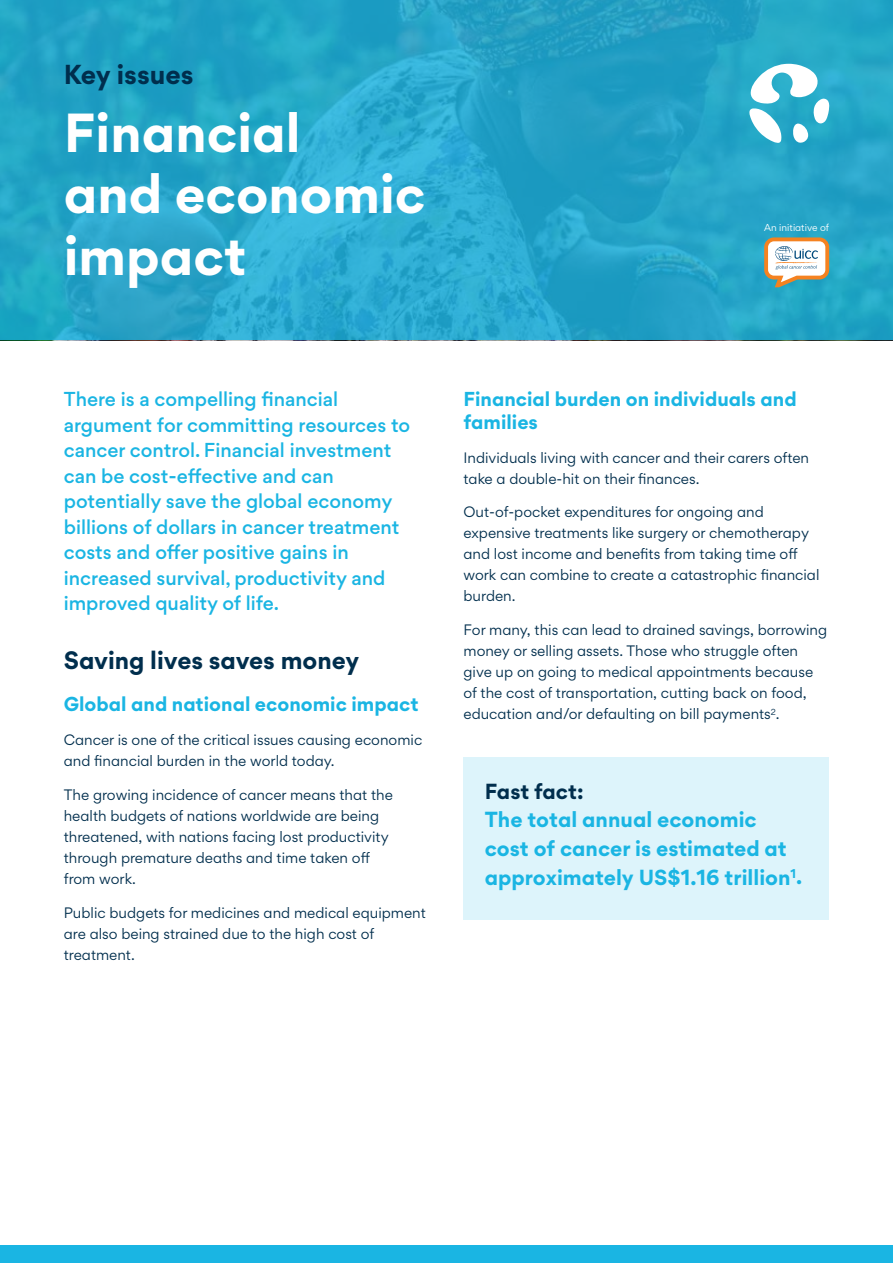
<style>
.page{position:relative;width:893px;height:1263px;background:#fff}
.page>*{position:absolute;margin:0;border:0;box-sizing:border-box;transform-origin:0 0}
.t1{font:700 49.05px/61.7px "Gordita";color:#fff}
.t2{font:700 24.6px "Gordita";color:#002e4d}
.t3{font:700 22.5px "Gordita";color:#002e4d}
.t4{font:700 19.5px/28.5px "Gordita";color:#1ab5e3}
.t5{font:700 19.5px "Gordita";letter-spacing:-.005em;color:#002e4d}
.t6{font:500 18px/25.5px "Gordita";color:#1ab5e3}
.t7{font:700 18px/22.5px "Gordita";color:#1ab5e3}
.t8{font:13.5px/21px "Gordita";color:#002e4d}
.t9{font:9px "Gordita";color:#fff}
</style>
<div class="page">
<svg style="left:0;top:0;width:893px;height:340px;background:#26a5c8"></svg>
<div style="left:0;top:1246px;width:893px;height:17px;background:#1ab5e3"></div>
<div style="left:463px;top:757px;width:366px;height:163px;background:#ddf4fb"></div>
<svg style="left:748px;top:64px;width:81px;height:80px"></svg>
<svg style="left:764px;top:237px;width:65px;height:50px"></svg>
<h2 class="t2" style="left:64px;top:55px;width:132px">Key issues</h2>
<h1 class="t1" style="left:64px;top:100px;width:363px">Financial<br>and economic impact</h1>
<p class="t9" style="left:764px;top:221px;width:67px">An initiative of</p>
<p class="t6" style="left:64px;top:387px;width:348px">There is a compelling financial argument for committing resources to cancer control. Financial investment can be cost-effective and can potentially save the global economy billions of dollars in cancer treatment costs and offer positive gains in increased survival, productivity and improved quality of life.</p>
<h3 class="t3" style="left:64px;top:642px;width:297px">Saving lives saves money</h3>
<h3 class="t7" style="left:64px;top:693px;width:356px">Global and national economic impact</h3>
<p class="t8" style="left:64px;top:729px;width:360px">Cancer is one of the critical issues causing economic and financial burden in the world today.</p>
<p class="t8" style="left:64px;top:784px;width:331px">The growing incidence of cancer means that the health budgets of nations worldwide are being threatened, with nations facing lost productivity through premature deaths and time taken off from work.</p>
<p class="t8" style="left:64px;top:902px;width:364px">Public budgets for medicines and medical equipment are also being strained due to the high cost of treatment.</p>
<h3 class="t7" style="left:463px;top:388px;width:335px">Financial burden on individuals and families</h3>
<p class="t8" style="left:463px;top:446px;width:347px">Individuals living with cancer and their carers often take a double-hit on their finances.</p>
<p class="t8" style="left:463px;top:501px;width:357px">Out-of-pocket expenditures for ongoing and expensive treatments like surgery or chemotherapy and lost income and benefits from taking time off work can combine to create a catastrophic financial burden.</p>
<p class="t8" style="left:463px;top:619px;width:365px">For many, this can lead to drained savings, borrowing money or selling assets. Those who struggle often give up on going to medical appointments because of the cost of transportation, cutting back on food, education and/or defaulting on bill payments<sup>2</sup>.</p>
<h3 class="t5" style="left:485px;top:776px;width:100px">Fast fact:</h3>
<h3 class="t4" style="left:485px;top:805px;width:319px">The total annual economic cost of cancer is estimated at approximately US$1.16 trillion<sup>1</sup>.</h3>
</div>
